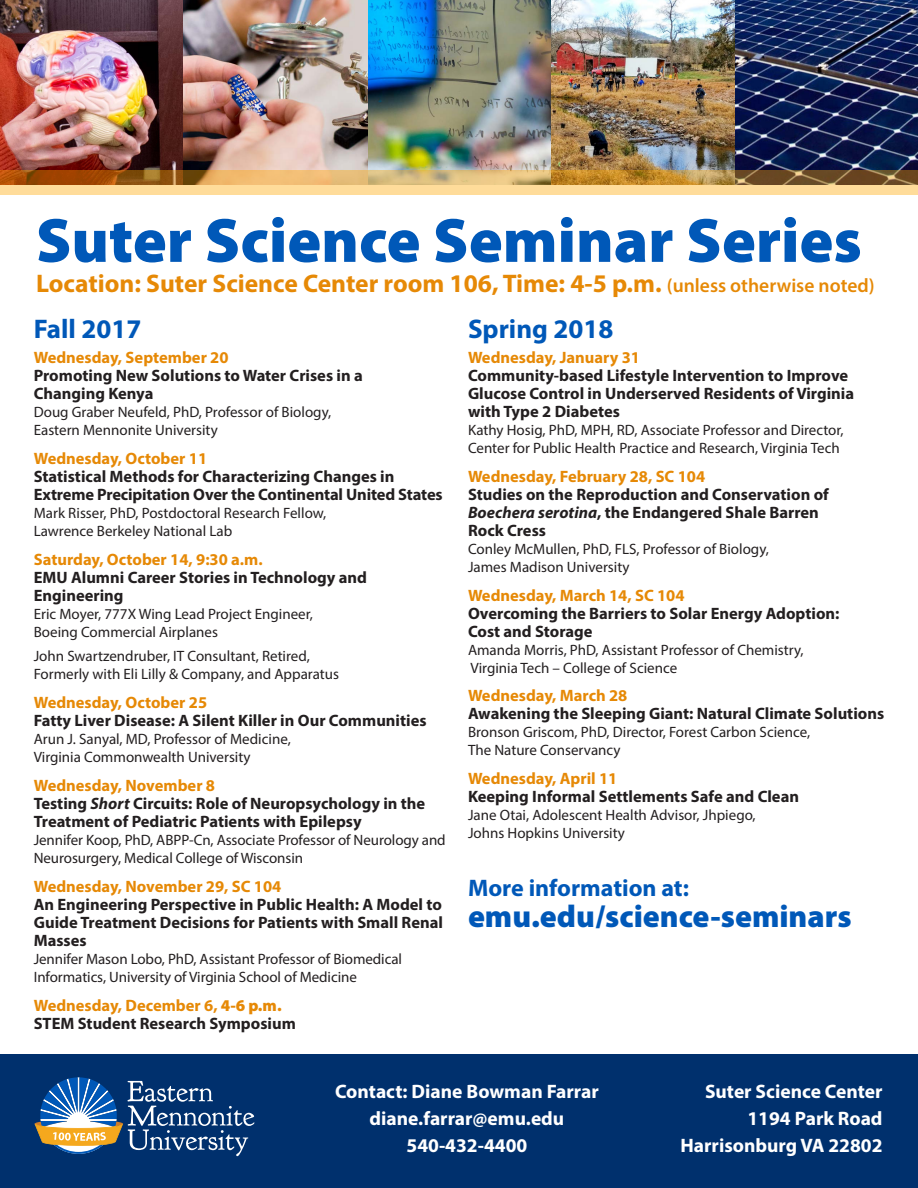
<style>
.page{position:relative;width:918px;height:1188px;background:#fff}
.page>*{position:absolute;margin:0;border:0;box-sizing:border-box;transform-origin:0 0}
.t1{font:900 63px "Myriad Pro";color:#0058b8}
.t2{font:900 31.5px "Myriad Pro";color:#0058b8}
.t3{font:700 27px "Myriad Pro";color:#0058b8}
.t4{font:700 25.5px "Myriad Pro";color:#e68906}
.t5{font:700 24px "Myriad Pro";color:#0058b8}
.t6{font:700 19.5px/27px "Myriad Pro";color:#fff;text-align:right}
.t7{font:700 16.5px/18px "Myriad Pro";color:#231f20}
.t8{font:700 16.5px "Myriad Pro";color:#e68906}
.t9{font:15px/18px "Myriad Pro";color:#231f20}
.s1{font-weight:600;font-size:19.5px}
.s2{color:#e68906}
.s3{font-style:italic}
.s4{font-weight:900;color:#e68906}
</style>
<div class="page">
<img style="left:0;top:0;width:918px;height:170px">
<div style="left:0;top:1054px;width:918px;height:134px;background:#00306d"></div>
<svg style="left:35px;top:1077px;width:219px;height:79px"></svg>
<svg style="left:0;top:170px;width:918px;height:24px;background:#d0a563"></svg>
<h1 class="t1" style="left:36px;top:199px;width:827px">Suter Science Seminar Series</h1>
<h3 class="t4" style="left:36px;top:267px;width:840px">Location: Suter Science Center room 106, Time: 4-5 p.m. <span class="s1">(unless otherwise noted)</span></h3>
<h3 class="t3" style="left:34px;top:312px;width:109px">Fall 2017</h3>
<p class="t8" style="left:34px;top:347px;width:196px">Wednesday, September 20</p>
<p class="t7" style="left:34px;top:366px;width:330px">Promoting New Solutions to Water Crises in a<br>Changing Kenya</p>
<p class="t9" style="left:34px;top:403px;width:299px">Doug Graber Neufeld, PhD, Professor of Biology,<br>Eastern Mennonite University</p>
<p class="t8" style="left:34px;top:447px;width:175px">Wednesday, October 11</p>
<p class="t7" style="left:34px;top:467px;width:410px">Statistical Methods for Characterizing Changes in<br>Extreme Precipitation Over the Continental United States</p>
<p class="t9" style="left:34px;top:504px;width:294px">Mark Risser, PhD, Postdoctoral Research Fellow,<br>Lawrence Berkeley National Lab</p>
<p class="t8" style="left:34px;top:548px;width:231px">Saturday, October 14, 9:30 a.m.</p>
<p class="t7" style="left:34px;top:568px;width:335px">EMU Alumni Career Stories in Technology and<br>Engineering</p>
<p class="t9" style="left:34px;top:604px;width:281px">Eric Moyer, 777X Wing Lead Project Engineer,<br>Boeing Commercial Airplanes</p>
<p class="t9" style="left:34px;top:647px;width:307px">John Swartzendruber, IT Consultant, Retired,<br>Formerly with Eli Lilly &amp; Company, and Apparatus</p>
<p class="t8" style="left:34px;top:692px;width:175px">Wednesday, October 25</p>
<p class="t7" style="left:34px;top:711px;width:394px">Fatty Liver Disease: A Silent Killer in Our Communities</p>
<p class="t9" style="left:34px;top:730px;width:259px">Arun J. Sanyal, MD, Professor of Medicine,<br>Virginia Commonwealth University</p>
<p class="t7" style="left:34px;top:776px;width:393px"><span class="s2">Wednesday, November 8<br></span>Testing <span class="s3">Short</span> Circuits: Role of Neuropsychology in the<br>Treatment of Pediatric Patients with Epilepsy</p>
<p class="t9" style="left:34px;top:831px;width:414px">Jennifer Koop, PhD, ABPP-Cn, Associate Professor of Neurology and<br>Neurosurgery, Medical College of Wisconsin</p>
<p class="t8" style="left:34px;top:875px;width:249px">Wednesday, November 29, SC 104</p>
<p class="t7" style="left:34px;top:895px;width:411px;text-align:justify">An Engineering Perspective in Public Health: A Model to Guide Treatment Decisions for Patients with Small Renal Masses</p>
<p class="t9" style="left:34px;top:949px;width:370px">Jennifer Mason Lobo, PhD, Assistant Professor of Biomedical<br>Informatics, University of Virginia School of Medicine</p>
<p class="t7" style="left:34px;top:995px;width:264px"><span class="s2">Wednesday, December 6,</span> <span class="s4">4-6 p.m.<br></span>STEM Student Research Symposium</p>
<h3 class="t3" style="left:468px;top:312px;width:147px">Spring 2018</h3>
<p class="t8" style="left:468px;top:347px;width:174px">Wednesday, January 31</p>
<p class="t7" style="left:468px;top:366px;width:388px">Community-based Lifestyle Intervention to Improve<br>Glucose Control in Underserved Residents of Virginia with Type 2 Diabetes</p>
<p class="t9" style="left:468px;top:421px;width:377px">Kathy Hosig, PhD, MPH, RD, Associate Professor and Director,<br>Center for Public Health Practice and Research, Virginia Tech</p>
<p class="t8" style="left:468px;top:465px;width:239px">Wednesday, February 28, SC 104</p>
<p class="t7" style="left:468px;top:485px;width:362px">Studies on the Reproduction and Conservation of<br><span class="s3">Boechera serotina</span>, the Endangered Shale Barren<br>Rock Cress</p>
<p class="t9" style="left:468px;top:540px;width:302px">Conley McMullen, PhD, FLS, Professor of Biology,<br>James Madison University</p>
<p class="t8" style="left:468px;top:584px;width:218px">Wednesday, March 14, SC 104</p>
<p class="t7" style="left:468px;top:604px;width:373px">Overcoming the Barriers to Solar Energy Adoption:<br>Cost and Storage</p>
<p class="t9" style="left:468px;top:640px;width:337px">Amanda Morris, PhD, Assistant Professor of Chemistry,<br>Virginia Tech – College of Science</p>
<p class="t8" style="left:468px;top:685px;width:161px">Wednesday, March 28</p>
<p class="t7" style="left:468px;top:704px;width:418px">Awakening the Sleeping Giant: Natural Climate Solutions</p>
<p class="t9" style="left:468px;top:723px;width:344px">Bronson Griscom, PhD, Director, Forest Carbon Science,<br>The Nature Conservancy</p>
<p class="t8" style="left:468px;top:768px;width:151px">Wednesday, April 11</p>
<p class="t7" style="left:468px;top:787px;width:333px">Keeping Informal Settlements Safe and Clean</p>
<p class="t9" style="left:468px;top:806px;width:289px">Jane Otai, Adolescent Health Advisor, Jhpiego,<br>Johns Hopkins University</p>
<h3 class="t5" style="left:468px;top:872px;width:223px">More information at:</h3>
<h2 class="t2" style="left:468px;top:896px;width:385px">emu.edu/science-seminars</h2>
<h3 class="t6" style="left:335px;top:1078px;width:265px;text-align:center">Contact: Diane Bowman Farrar diane.farrar@emu.edu<br>540-432-4400</h3>
<h3 class="t6" style="left:680px;top:1077px;width:204px">Suter Science Center<br>1194 Park Road<br>Harrisonburg VA 22802</h3>
</div>
